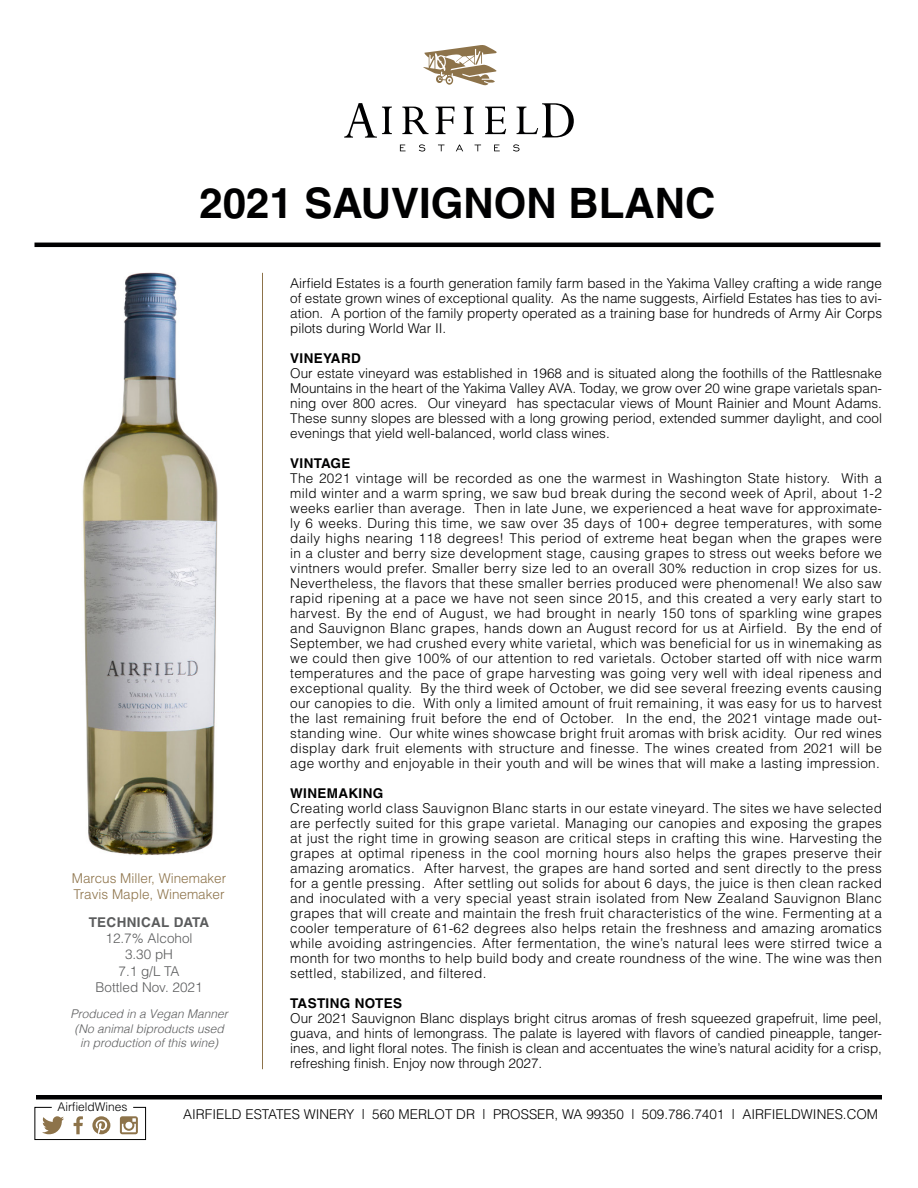
<style>
.page{position:relative;width:918px;height:1188px;background:#fff}
.page>*{position:absolute;margin:0;border:0;box-sizing:border-box;transform-origin:0 0}
.t1{font:700 42px "Helvetica";color:#000001}
.t2{font:300 13.5px/15px "Helvetica";color:#000001;text-align:justify}
.t3{font:300 13.5px "Helvetica";color:#8d734a}
.t4{font:300 13.5px "Helvetica";color:#5b5c5d}
.t5{font:700 13.5px "Helvetica";letter-spacing:.025em;color:#000001}
.t6{font:700 13.5px "Helvetica";letter-spacing:.025em;color:#5b5c5d}
.t7{font:italic 300 12px "Helvetica";color:#5b5c5d}
.t8{font:300 12px "Helvetica";color:#000001}
</style>
<div class="page">
<svg style="left:400px;top:145px;width:6px;height:6px"></svg>
<svg style="left:419px;top:144px;width:6px;height:8px"></svg>
<svg style="left:438px;top:145px;width:7px;height:6px"></svg>
<svg style="left:456px;top:145px;width:7px;height:6px"></svg>
<svg style="left:475px;top:145px;width:6px;height:6px"></svg>
<svg style="left:494px;top:145px;width:6px;height:6px"></svg>
<svg style="left:513px;top:144px;width:7px;height:8px"></svg>
<svg style="left:402px;top:107px;width:27px;height:27px"></svg>
<svg style="left:436px;top:107px;width:18px;height:27px"></svg>
<svg style="left:464px;top:107px;width:10px;height:27px"></svg>
<svg style="left:485px;top:107px;width:21px;height:27px"></svg>
<svg style="left:344px;top:103px;width:48px;height:35px"></svg>
<svg style="left:517px;top:103px;width:57px;height:34px"></svg>
<svg style="left:423px;top:45px;width:74px;height:41px"></svg>
<div style="left:36px;top:1095px;width:846px;height:5px;background:#000001"></div>
<svg style="left:34px;top:1107px;width:112px;height:33px"></svg>
<img style="left:82px;top:272px;width:136px;height:583px">
<hr style="left:34px;top:243px;width:846px;height:4px;background:#000001">
<hr style="left:262px;top:273px;width:1px;height:796px;background:#8d734a">
<p class="t1" style="left:200px;top:177px;width:517px">2021 SAUVIGNON BLANC</p>
<p class="t2" style="left:290px;top:275px;width:593px">Airfield Estates is a fourth generation family farm based in the Yakima Valley crafting a wide range of estate grown wines of exceptional quality. As the name suggests, Airfield Estates has ties to avi&shy;ation. A portion of the family property operated as a training base for hundreds of Army Air Corps pilots during World War II.</p>
<p class="t5" style="left:290px;top:350px;width:72px">VINEYARD</p>
<p class="t2" style="left:290px;top:365px;width:593px">Our estate vineyard was established in 1968 and is situated along the foothills of the Rattlesnake Mountains in the heart of the Yakima Valley AVA. Today, we grow over 20 wine grape varietals span&shy;ning over 800 acres. Our vineyard has spectacular views of Mount Rainier and Mount Adams.<br>These sunny slopes are blessed with a long growing period, extended summer daylight, and cool evenings that yield well-balanced, world‐class wines.</p>
<p class="t5" style="left:290px;top:455px;width:62px">VINTAGE</p>
<p class="t2" style="left:290px;top:470px;width:593px">The 2021 vintage will be recorded as one the warmest in Washington State history. With a mild winter and a warm spring, we saw bud break during the second week of April, about 1-2 weeks earlier than average. Then in late June, we experienced a heat wave for approximate&shy;ly 6 weeks. During this time, we saw over 35 days of 100+ degree temperatures, with some daily highs nearing 118 degrees! This period of extreme heat began when the grapes were in a cluster and berry size development stage, causing grapes to stress out weeks before we vintners would prefer. Smaller berry size led to an overall 30% reduction in crop sizes for us.<br>Nevertheless, the flavors that these smaller berries produced were phenomenal! We also saw rapid ripening at a pace we have not seen since 2015, and this created a very early start to harvest. By the end of August, we had brought in nearly 150 tons of sparkling wine grapes and Sauvignon Blanc grapes, hands down an August record for us at Airfield. By the end of September, we had crushed every white varietal, which was beneficial for us in winemaking as we could then give 100% of our attention to red varietals. October started off with nice warm temperatures and the pace of grape harvesting was going very well with ideal ripeness and exceptional quality. By the third week of October, we did see several freezing events causing our canopies to die. With only a limited amount of fruit remaining, it was easy for us to harvest the last remaining fruit before the end of October. In the end, the 2021 vintage made out&shy;standing wine. Our white wines showcase bright fruit aromas with brisk acidity. Our red wines display dark fruit elements with structure and finesse. The wines created from 2021 will be age worthy and enjoyable in their youth and will be wines that will make a lasting impression.</p>
<p class="t5" style="left:290px;top:785px;width:95px">WINEMAKING</p>
<p class="t2" style="left:290px;top:800px;width:593px">Creating world class Sauvignon Blanc starts in our estate vineyard. The sites we have selected are perfectly suited for this grape varietal. Managing our canopies and exposing the grapes at just the right time in growing season are critical steps in crafting this wine. Harvesting the grapes at optimal ripeness in the cool morning hours also helps the grapes preserve their amazing aromatics. After harvest, the grapes are hand sorted and sent directly to the press for a gentle pressing. After settling out solids for about 6 days, the juice is then clean racked and inoculated with a very special yeast strain isolated from New Zealand Sauvignon Blanc grapes that will create and maintain the fresh fruit characteristics of the wine. Fermenting at a cooler temperature of 61-62 degrees also helps retain the freshness and amazing aromatics while avoiding astringencies. After fermentation, the wine’s natural lees were stirred twice a month for two months to help build body and create roundness of the wine. The wine was then settled, stabilized, and filtered.</p>
<p class="t5" style="left:290px;top:995px;width:113px">TASTING NOTES</p>
<p class="t2" style="left:290px;top:1010px;width:593px">Our 2021 Sauvignon Blanc displays bright citrus aromas of fresh squeezed grapefruit, lime peel, guava, and hints of lemongrass. The palate is layered with flavors of candied pineapple, tanger&shy;ines, and light floral notes. The finish is clean and accentuates the wine’s natural acidity for a crisp, refreshing finish. Enjoy now through 2027.</p>
<p class="t2" style="left:183px;top:1107px;width:697px">AIRFIELD ESTATES WINERY | 560 MERLOT DR | PROSSER, WA 99350 | 509.786.7401 | AIRFIELDWINES.COM</p>
<p class="t3" style="left:72px;top:869px;width:156px">Marcus Miller, Winemaker</p>
<p class="t3" style="left:74px;top:886px;width:153px">Travis Maple, Winemaker</p>
<p class="t6" style="left:89px;top:914px;width:122px">TECHNICAL DATA</p>
<p class="t4" style="left:106px;top:930px;width:89px">12.7% Alcohol</p>
<p class="t4" style="left:125px;top:946px;width:50px">3.30 pH</p>
<p class="t4" style="left:119px;top:962px;width:63px">7.1 g/L TA</p>
<p class="t4" style="left:96px;top:979px;width:109px">Bottled Nov. 2021</p>
<p class="t7" style="left:70px;top:1004px;width:159px">Produced in a Vegan Manner</p>
<p class="t7" style="left:74px;top:1018px;width:151px">(No animal biproducts used</p>
<p class="t7" style="left:80px;top:1033px;width:140px">in production of this wine)</p>
<p class="t8" style="left:57px;top:1099px;width:72px">AirfieldWines</p>
</div>
